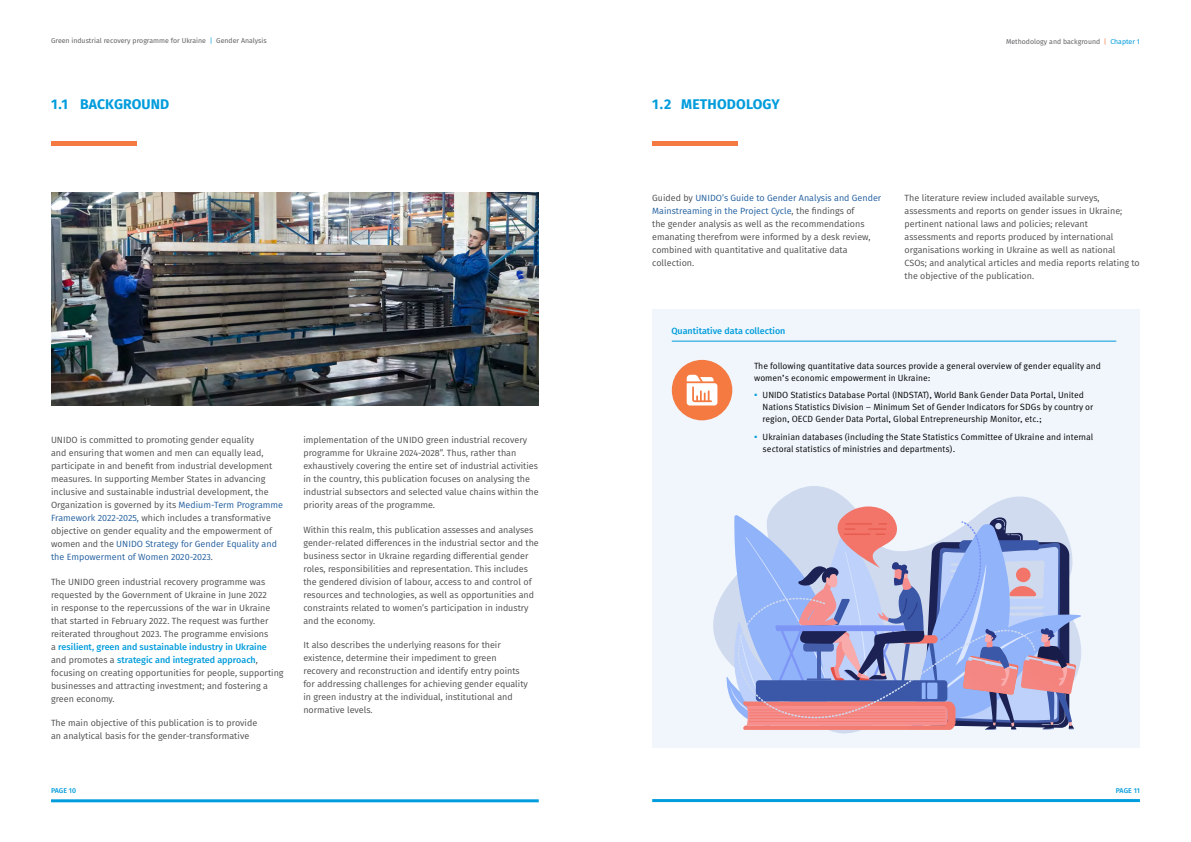
<style>
.page{position:relative;width:1191px;height:842px;background:#fff}
.page>*{position:absolute;margin:0;border:0;box-sizing:border-box;transform-origin:0 0}
.t1{font:700 14px "Fira Sans";letter-spacing:.01em;color:#009cdc}
.t2{font:9px/13px "Fira Sans";color:#4d4d4f}
.t3{font:9px/12px "Meta Pro";color:#000}
.t4{font:500 9px "Fira Sans";color:#009cdc}
.t5{font:7px "Fira Sans";color:#636466}
.t6{font:500 7px "Fira Sans";color:#009cdc}
.s1{color:#009cdc}
.s2{color:#f47a42}
.s3{color:#215e9e}
.s4{font-weight:500;color:#009cdc}
.s5{font-family:"Arial";font-size:9.5px;color:#009cdc}
</style>
<div class="page">
<hr style="left:51px;top:799px;width:488px;height:3px;background:#009cdc">
<hr style="left:652px;top:799px;width:488px;height:3px;background:#009cdc">
<div style="left:652px;top:309px;width:488px;height:439px;background:#f0f6fc"></div>
<img style="left:51px;top:193px;width:488px;height:212px">
<hr style="left:51px;top:142px;width:85px;height:4px;background:#f47a42">
<hr style="left:652px;top:142px;width:85px;height:4px;background:#f47a42">
<hr style="left:672px;top:341px;width:444px;height:1px;background:#009cdc">
<div style="left:672px;top:360px;width:60px;height:60px;background:#f47a42;border-radius:50%"></div>
<svg style="left:686px;top:375px;width:31px;height:30px"></svg>
<svg style="left:713px;top:486px;width:333px;height:248px"></svg>
<svg style="left:718px;top:506px;width:363px;height:224px;background:#adaad0"></svg>
<p class="t5" style="left:51px;top:36px;width:217px">Green industrial recovery programme for Ukraine <span class="s1">|</span> Gender Analysis</p>
<p class="t5" style="left:1006px;top:37px;width:135px">Methodology and background <span class="s2">|</span> <span class="s1">Chapter 1</span></p>
<h1 class="t1" style="left:51px;top:93px;width:120px">1.1 BACKGROUND</h1>
<h1 class="t1" style="left:652px;top:93px;width:129px">1.2 METHODOLOGY</h1>
<p class="t2" style="left:652px;top:191px;width:231px">Guided by <span class="s3">UNIDO’s Guide to Gender Analysis and Gender Mainstreaming in the Project Cycle</span>, the findings of<br>the gender analysis as well as the recommendations emanating therefrom were informed by a desk review, combined with quantitative and qualitative data collection.</p>
<p class="t2" style="left:904px;top:191px;width:237px">The literature review included available surveys, assessments and reports on gender issues in Ukraine; pertinent national laws and policies; relevant assessments and reports produced by international organisations working in Ukraine as well as national CSOs; and analytical articles and media reports relating to the objective of the publication.</p>
<p class="t2" style="left:51px;top:434px;width:233px">UNIDO is committed to promoting gender equality<br>and ensuring that women and men can equally lead, participate in and benefit from industrial development measures. In supporting Member States in advancing inclusive and sustainable industrial development, the Organization is governed by its <span class="s3">Medium-Term Programme Framework 2022-2025,</span> which includes a transformative objective on gender equality and the empowerment of women and the <span class="s3">UNIDO Strategy for Gender Equality and the Empowerment of Women 2020-2023</span>.</p>
<p class="t2" style="left:51px;top:575px;width:234px">The UNIDO green industrial recovery programme was requested by the Government of Ukraine in June 2022<br>in response to the repercussions of the war in Ukraine that started in February 2022. The request was further reiterated throughout 2023. The programme envisions<br>a <span class="s4">resilient, green and sustainable industry in Ukraine </span>and promotes a <span class="s4">strategic and integrated approach</span>, focusing on creating opportunities for people, supporting businesses and attracting investment; and fostering a green economy.</p>
<p class="t2" style="left:51px;top:716px;width:208px">The main objective of this publication is to provide an analytical basis for the gender-transformative</p>
<p class="t2" style="left:303px;top:433px;width:237px">implementation of the UNIDO green industrial recovery programme for Ukraine 2024-2028”. Thus, rather than exhaustively covering the entire set of industrial activities in the country, this publication focuses on analysing the industrial subsectors and selected value chains within the priority areas of the programme.</p>
<p class="t2" style="left:303px;top:523px;width:237px">Within this realm, this publication assesses and analyses gender-related differences in the industrial sector and the business sector in Ukraine regarding differential gender roles, responsibilities and representation. This includes the gendered division of labour, access to and control of resources and technologies, as well as opportunities and constraints related to women’s participation in industry and the economy.</p>
<p class="t2" style="left:303px;top:638px;width:226px">It also describes the underlying reasons for their existence, determine their impediment to green recovery and reconstruction and identify entry points for addressing challenges for achieving gender equality in green industry at the individual, institutional and normative levels.</p>
<p class="t4" style="left:671px;top:323px;width:116px">Quantitative data collection</p>
<p class="t3" style="left:754px;top:360px;width:348px">The following quantitative data sources provide a general overview of gender equality and women’s economic empowerment in Ukraine:</p>
<p class="t3" style="left:762px;top:389px;width:332px;text-indent:-8px"><span class="s5">▪</span> UNIDO Statistics Database Portal (INDSTAT), World Bank Gender Data Portal, United<br>Nations Statistics Division – Minimum Set of Gender Indicators for SDGs by country or region, OECD Gender Data Portal, Global Entrepreneurship Monitor, etc.;</p>
<p class="t3" style="left:762px;top:431px;width:332px;text-indent:-8px"><span class="s5">▪</span> Ukrainian databases (including the State Statistics Committee of Ukraine and internal sectoral statistics of ministries and departments).</p>
<p class="t6" style="left:51px;top:785px;width:27px">PAGE 10</p>
<p class="t6" style="left:1115px;top:785px;width:26px">PAGE 11</p>
</div>
